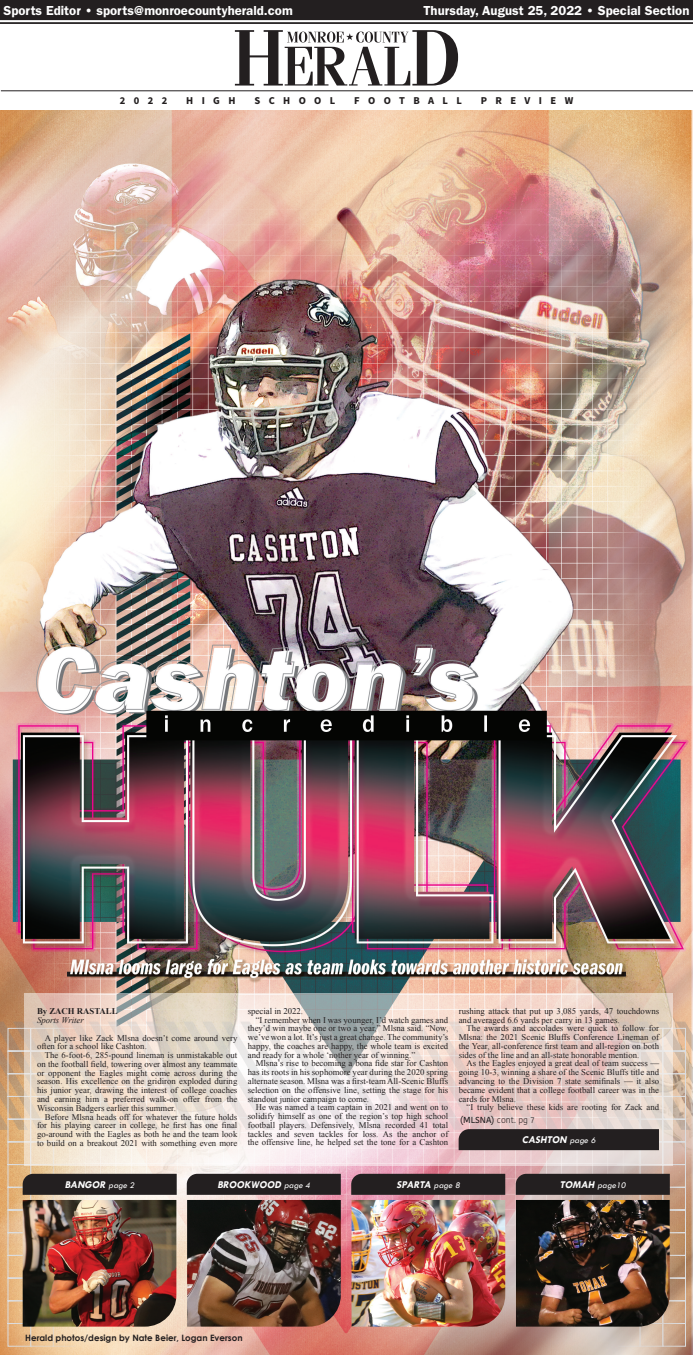
<style>
.page{position:relative;width:693px;height:1355px;background:#fff}
.page>*{position:absolute;margin:0;border:0;box-sizing:border-box;transform-origin:0 0}
.t1{font:600 13.12px "ITC Franklin Gothic Std";color:#fff}
.t2{font:italic 700 10.5px "Tw Cen";color:#fff}
.t3{font:700 10.5px "Source Sans Pro";letter-spacing:.8em;color:#231f20}
.t4{font:8.75px/8.8px "Times New Roman";color:#231f20;text-align:justify}
.t5{font:700 8.75px "Century Gothic";color:#231f20}
.t6{font:300 8.75px "Kohinoor Telugu";color:#231f20}
.t7{font:700 8.75px "Times New Roman";color:#231f20}
.t8{font:italic 8.75px "Times New Roman";color:#231f20}
.t9{font:italic 8.75px "Tw Cen";color:#fff}
.s1{font-weight:500}
.s2{font-weight:400;font-size:8.75px}
.s3{font-weight:700;font-size:10.5px}
</style>
<div class="page">
<img style="left:0;top:110px;width:693px;height:1244px">
<div style="left:0;top:0;width:693px;height:11px;background:#231f20"></div>
<div style="left:0;top:3px;width:693px;height:17px;background:#231f20"></div>
<hr style="left:0;top:22px;width:693px;height:2px;background:#231f20">
<svg style="left:235px;top:30px;width:223px;height:56px"></svg>
<hr style="left:1px;top:90px;width:692px;height:1px;background:#231f20">
<svg style="left:24px;top:992px;width:648px;height:29px"></svg>
<img style="left:0;top:1021px;width:693px;height:326px">
<p class="t1" style="left:4px;top:3px;width:291px">Sports Editor • sports@monroecountyherald.com</p>
<p class="t1" style="left:424px;top:3px;width:267px">Thursday, August 25, 2022 • Special Section</p>
<p class="t3" style="left:120px;top:93px;width:49px">2022</p>
<p class="t3" style="left:186px;top:93px;width:51px">HIGH</p>
<p class="t3" style="left:254px;top:93px;width:82px">SCHOOL</p>
<p class="t3" style="left:354px;top:93px;width:109px">FOOTBALL</p>
<p class="t3" style="left:481px;top:93px;width:94px">PREVIEW</p>
<p class="t7" style="left:37px;top:1005px;width:82px">By ZACH RASTALL</p>
<p class="t8" style="left:37px;top:1014px;width:48px">Sports Writer</p>
<p class="t4" style="left:37px;top:1033px;width:202px;text-indent:8px">A player like Zack Mlsna doesn’t come around very often for a school like Cashton.</p>
<p class="t4" style="left:37px;top:1050px;width:202px;text-indent:8px">The 6-foot-6, 285-pound lineman is unmistakable out on the football field, towering over almost any teammate or opponent the Eagles might come across during the season. His excellence on the gridiron exploded during his junior year, drawing the interest of college coaches and earning him a preferred walk-on offer from the Wisconsin Badgers earlier this summer.</p>
<p class="t4" style="left:37px;top:1112px;width:202px;text-indent:8px">Before Mlsna heads off for whatever the future holds for his playing career in college, he first has one final go-around with the Eagles as both he and the team look to build on a breakout 2021 with something even more</p>
<p class="t4" style="left:248px;top:1006px;width:57px">special in 2022.</p>
<p class="t4" style="left:248px;top:1015px;width:202px;text-indent:8px">“I remember when I was younger, I’d watch games and they’d win maybe one or two a year,” Mlsna said. “Now, we’ve won a lot. It’s just a great change. The community’s happy, the coaches are happy, the whole team is excited and ready for a whole ‘nother year of winning.”</p>
<p class="t4" style="left:248px;top:1059px;width:202px;text-indent:8px">Mlsna’s rise to becoming a bona fide star for Cashton has its roots in his sophomore year during the 2020 spring alternate season. Mlsna was a first-team All-Scenic Bluffs selection on the offensive line, setting the stage for his standout junior campaign to come.</p>
<p class="t4" style="left:248px;top:1102px;width:202px;text-indent:8px">He was named a team captain in 2021 and went on to solidify himself as one of the region’s top high school football players. Defensively, Mlsna recorded 41 total tackles and seven tackles for loss. As the anchor of the offensive line, he helped set the tone for a Cashton</p>
<p class="t4" style="left:459px;top:1006px;width:202px">rushing attack that put up 3,085 yards, 47 touchdowns and averaged 6.6 yards per carry in 13 games.</p>
<p class="t4" style="left:459px;top:1024px;width:202px;text-indent:8px">The awards and accolades were quick to follow for Mlsna: the 2021 Scenic Bluffs Conference Lineman of the Year, all-conference first team and all-region on both sides of the line and an all-state honorable mention.</p>
<p class="t4" style="left:459px;top:1059px;width:202px;text-indent:8px">As the Eagles enjoyed a great deal of team success — going 10-3, winning a share of the Scenic Bluffs title and advancing to the Division 7 state semifinals — it also became evident that a college football career was in the cards for Mlsna.</p>
<p class="t4" style="left:467px;top:1102px;width:194px">“I truly believe these kids are rooting for Zack and</p>
<p class="t6" style="left:460px;top:1115px;width:76px"><span class="s1">(MLSNA)</span> cont. pg 7</p>
<p class="t2" style="left:522px;top:1133px;width:77px">CASHTON <span class="s2">page 6</span></p>
<p class="t2" style="left:65px;top:1178px;width:73px">BANGOR <span class="s2">page 2</span></p>
<p class="t2" style="left:217px;top:1178px;width:96px">BROOKWOOD <span class="s2">page 4</span></p>
<p class="t2" style="left:397px;top:1178px;width:67px">SPARTA <span class="s2">page 8</span></p>
<p class="t9" style="left:560px;top:1179px;width:69px"><span class="s3">TOMAH</span> page10</p>
<p class="t5" style="left:25px;top:1331px;width:219px">Herald photos/design by Nate Beier, Logan Everson</p>
</div>
